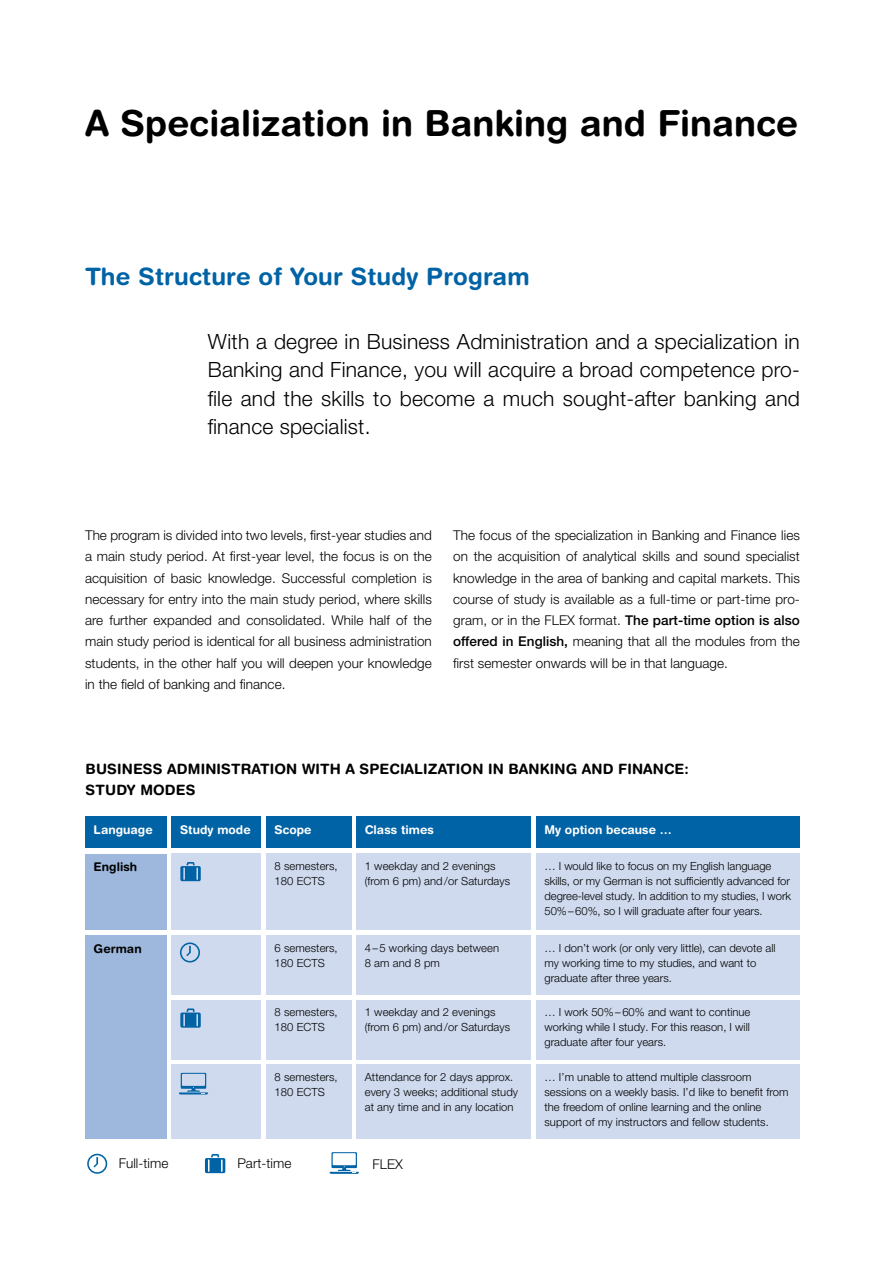
<style>
.page{position:relative;width:885px;height:1263px;background:#fff}
.page>*{position:absolute;margin:0;border:0;box-sizing:border-box;transform-origin:0 0}
.t1{font:700 36px "Helvetica Rounded LT Std";color:#000}
.t2{font:700 24px "Helvetica Rounded LT Std";letter-spacing:.01em;color:#0063a6}
.t3{font:300 21px/28.5px "Helvetica Neue LT Pro";letter-spacing:.01em;color:#000;text-align:justify}
.t4{font:700 14.25px/21.3px "Helvetica Rounded LT Std";letter-spacing:.01em;color:#000}
.t5{font:300 13.5px/21.3px "Helvetica Neue LT Pro";letter-spacing:.005em;color:#000;text-align:justify}
.t6{font:700 12px "Helvetica Rounded LT Std";letter-spacing:.005em;color:#fff}
.t7{font:700 12px "Helvetica Rounded LT Std";letter-spacing:.005em;color:#000}
.t8{font:300 11.25px/15px "Helvetica Neue LT Pro";letter-spacing:.005em;color:#000}
.s1{font-weight:500}
</style>
<div class="page">
<svg style="left:205px;top:1154px;width:20px;height:19px"></svg>
<svg style="left:329px;top:1152px;width:30px;height:22px"></svg>
<svg style="left:87px;top:1154px;width:20px;height:20px"></svg>
<div style="left:171px;top:853px;width:90px;height:77px;background:#cfdaee"></div>
<div style="left:171px;top:935px;width:90px;height:60px;background:#cfdaee"></div>
<div style="left:171px;top:1000px;width:90px;height:59px;background:#cfdaee"></div>
<div style="left:171px;top:1064px;width:90px;height:75px;background:#cfdaee"></div>
<div style="left:171px;top:816px;width:90px;height:32px;background:#0063a6"></div>
<div style="left:85px;top:816px;width:81px;height:32px;background:#0063a6"></div>
<div style="left:266px;top:853px;width:85px;height:77px;background:#cfdaee"></div>
<div style="left:266px;top:935px;width:85px;height:60px;background:#cfdaee"></div>
<div style="left:266px;top:1000px;width:85px;height:59px;background:#cfdaee"></div>
<div style="left:266px;top:1064px;width:85px;height:75px;background:#cfdaee"></div>
<div style="left:266px;top:816px;width:85px;height:32px;background:#0063a6"></div>
<div style="left:356px;top:853px;width:174px;height:77px;background:#cfdaee"></div>
<div style="left:356px;top:935px;width:174px;height:60px;background:#cfdaee"></div>
<div style="left:356px;top:1000px;width:174px;height:59px;background:#cfdaee"></div>
<div style="left:356px;top:1064px;width:174px;height:75px;background:#cfdaee"></div>
<div style="left:356px;top:816px;width:174px;height:32px;background:#0063a6"></div>
<div style="left:536px;top:853px;width:263px;height:77px;background:#cfdaee"></div>
<div style="left:536px;top:935px;width:263px;height:60px;background:#cfdaee"></div>
<div style="left:536px;top:1000px;width:263px;height:59px;background:#cfdaee"></div>
<div style="left:536px;top:1064px;width:263px;height:75px;background:#cfdaee"></div>
<div style="left:536px;top:816px;width:263px;height:32px;background:#0063a6"></div>
<div style="left:85px;top:854px;width:81px;height:76px;background:#9db8dc"></div>
<div style="left:85px;top:936px;width:81px;height:203px;background:#9db8dc"></div>
<svg style="left:180px;top:942px;width:20px;height:20px"></svg>
<svg style="left:180px;top:1008px;width:21px;height:20px"></svg>
<svg style="left:180px;top:862px;width:21px;height:19px"></svg>
<svg style="left:179px;top:1073px;width:29px;height:21px"></svg>
<h1 class="t1" style="left:85px;top:101px;width:714px">A Specialization in Banking and Finance</h1>
<h2 class="t2" style="left:85px;top:262px;width:446px">The Structure of Your Study Program</h2>
<h3 class="t3" style="left:208px;top:327px;width:593px">With a degree in Business Administration and a specialization in Banking and Finance, you will acquire a broad competence pro&shy;file and the skills to become a much sought-after banking and finance specialist.</h3>
<p class="t5" style="left:85px;top:524px;width:348px">The program is divided into two levels, first-year studies and a main study period. At first-year level, the focus is on the acquisition of basic knowledge. Successful completion is necessary for entry into the main study period, where skills are further expanded and consolidated. While half of the main study period is identical for all business administration students, in the other half you will deepen your knowledge in the field of banking and finance.</p>
<p class="t5" style="left:453px;top:524px;width:348px">The focus of the specialization in Banking and Finance lies on the acquisition of analytical skills and sound specialist knowledge in the area of banking and capital markets. This course of study is available as a full-time or part-time pro&shy;gram, or in the FLEX format. <span class="s1">The part-time option is also offered in English,</span> meaning that all the modules from the first semester onwards will be in that language.</p>
<p class="t4" style="left:86px;top:758px;width:604px">BUSINESS ADMINISTRATION WITH A SPECIALIZATION IN BANKING AND FINANCE:<br>STUDY MODES</p>
<p class="t6" style="left:94px;top:822px;width:61px">Language</p>
<p class="t6" style="left:180px;top:822px;width:72px">Study mode</p>
<p class="t6" style="left:274px;top:822px;width:38px">Scope</p>
<p class="t6" style="left:365px;top:822px;width:71px">Class times</p>
<p class="t7" style="left:94px;top:860px;width:45px">English</p>
<p class="t8" style="left:274px;top:858px;width:65px">8 semesters,<br>180 ECTS</p>
<p class="t8" style="left:365px;top:858px;width:147px">1 weekday and 2 evenings (from 6 pm) and/or Saturdays</p>
<p class="t7" style="left:94px;top:941px;width:50px">German</p>
<p class="t8" style="left:274px;top:940px;width:65px">6 semesters,<br>180 ECTS</p>
<p class="t8" style="left:274px;top:1005px;width:65px">8 semesters,<br>180 ECTS</p>
<p class="t8" style="left:274px;top:1069px;width:65px">8 semesters,<br>180 ECTS</p>
<p class="t8" style="left:365px;top:940px;width:136px">4–5 working days between<br>8 am and 8 pm</p>
<p class="t8" style="left:365px;top:1005px;width:147px">1 weekday and 2 evenings (from 6 pm) and/or Saturdays</p>
<p class="t8" style="left:365px;top:1069px;width:155px">Attendance for 2 days approx. every 3 weeks; additional study at any time and in any location</p>
<p class="t5" style="left:119px;top:1152px;width:51px">Full-time</p>
<p class="t5" style="left:237px;top:1152px;width:56px">Part-time</p>
<p class="t5" style="left:372px;top:1153px;width:32px">FLEX</p>
<p class="t6" style="left:544px;top:822px;width:129px">My option because …</p>
<p class="t8" style="left:544px;top:858px;width:248px">… I would like to focus on my English language skills, or my German is not sufficiently advanced for degree-level study. In addition to my studies, I work 50%–60%, so I will graduate after four years.</p>
<p class="t8" style="left:544px;top:940px;width:232px">… I don’t work (or only very little), can devote all my working time to my studies, and want to graduate after three years.</p>
<p class="t8" style="left:544px;top:1005px;width:207px;text-align:justify">… I work 50%–60% and want to continue working while I study. For this reason, I will graduate after four years.</p>
<p class="t8" style="left:544px;top:1069px;width:245px">… I’m unable to attend multiple classroom sessions on a weekly basis. I’d like to benefit from the freedom of online learning and the online support of my instructors and fellow students.</p>
</div>
